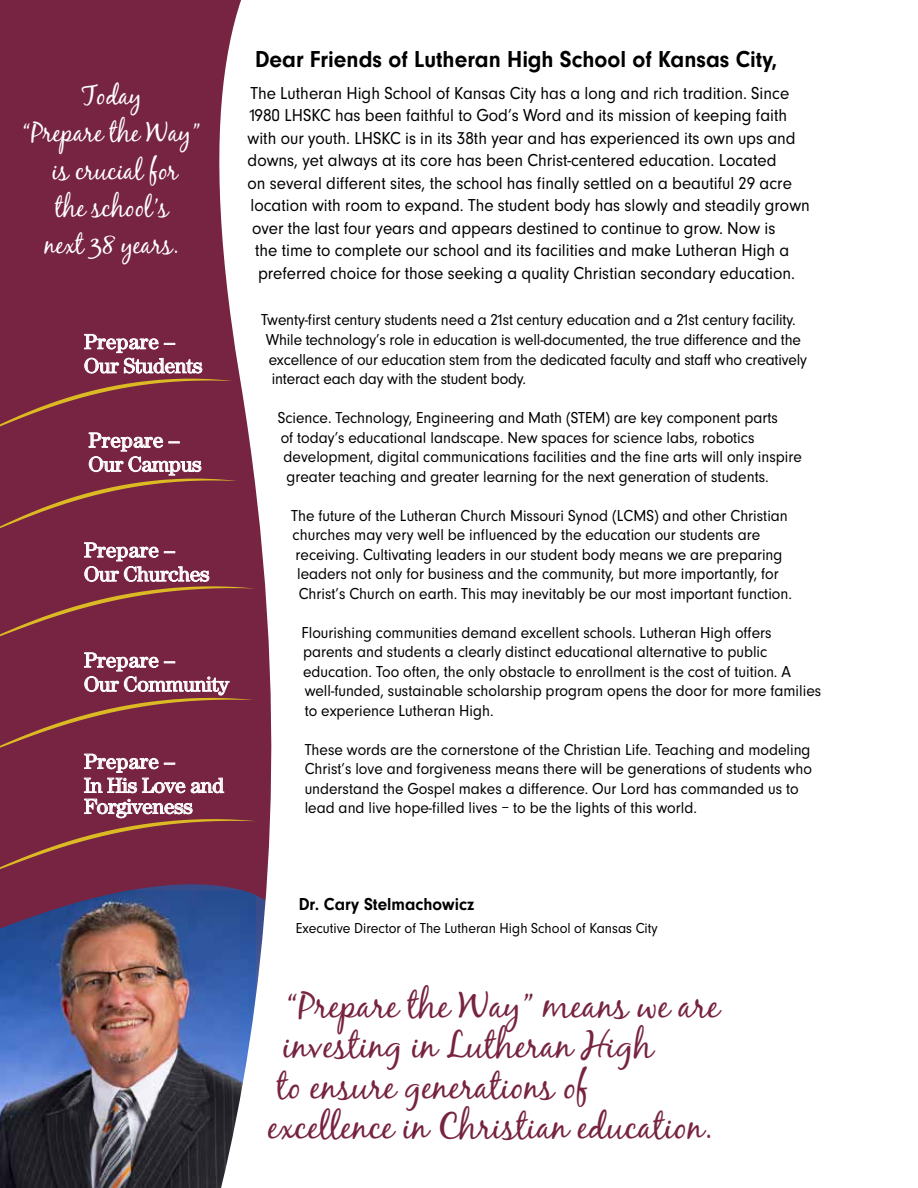
<style>
.page{position:relative;width:918px;height:1188px;background:#fff}
.page>*{position:absolute;margin:0;border:0;box-sizing:border-box;transform-origin:0 0}
.t1{font:36px "Black Jack";color:#772342}
.t2{font:27.15px/37.5px "Black Jack";color:#fff;text-align:center;scale:.95 1}
.t3{font:24px "Neuzeit Bld";color:#000;scale:.95 1}
.t4{font:21px/24px "Century";letter-spacing:-.01em;color:#fff}
.t5{font:18px "Neuzeit Rmn";color:#000;scale:.95 1}
.t6{font:18px "Neuzeit Bld";color:#000;scale:.95 1}
.t7{font:16.5px/19.5px "Neuzeit Rmn";color:#000;scale:.95 1}
.t8{font:15px "Neuzeit Rmn";color:#000;scale:.95 1}
</style>
<div class="page">
<div style="left:0;top:0;width:318px;height:1188px;background:#772342"></div>
<img style="left:0;top:890px;width:134px;height:298px">
<svg style="left:134px;top:0;width:184px;height:1188px;fill:#fff"></svg>
<svg style="left:0;top:334px;width:255px;height:312px"></svg>
<svg style="left:0;top:652px;width:256px;height:227px"></svg>
<h2 class="t2" style="left:23px;top:75px;width:188px">Today<br>“Prepare the Way” is crucial for<br>the school’s<br>next 38 years.</h2>
<p class="t4" style="left:84px;top:329px;width:120px">Prepare –<br>Our Students</p>
<p class="t4" style="left:88px;top:428px;width:115px">Prepare –<br>Our Campus</p>
<p class="t4" style="left:84px;top:538px;width:127px">Prepare –<br>Our Churches</p>
<p class="t4" style="left:84px;top:648px;width:147px">Prepare –<br>Our Community</p>
<p class="t4" style="left:84px;top:749px;width:142px">Prepare –<br>In His Love and</p>
<p class="t4" style="left:84px;top:794px;width:110px">Forgiveness</p>
<h3 class="t3" style="left:255px;top:43px;width:552px">Dear Friends of Lutheran High School of Kansas City,</h3>
<p class="t5" style="left:251px;top:81px;width:569px">The Lutheran High School of Kansas City has a long and rich tradition. Since</p>
<p class="t5" style="left:249px;top:103px;width:568px">1980 LHSKC has been faithful to God’s Word and its mission of keeping faith</p>
<p class="t5" style="left:248px;top:126px;width:579px">with our youth. LHSKC is in its 38th year and has experienced its own ups and</p>
<p class="t5" style="left:248px;top:148px;width:558px">downs, yet always at its core has been Christ-centered education. Located</p>
<p class="t5" style="left:248px;top:171px;width:574px">on several different sites, the school has finally settled on a beautiful 29 acre</p>
<p class="t5" style="left:251px;top:193px;width:590px">location with room to expand. The student body has slowly and steadily grown</p>
<p class="t5" style="left:252px;top:216px;width:552px">over the last four years and appears destined to continue to grow. Now is</p>
<p class="t5" style="left:255px;top:238px;width:564px">the time to complete our school and its facilities and make Lutheran High a</p>
<p class="t5" style="left:258px;top:261px;width:567px">preferred choice for those seeking a quality Christian secondary education.</p>
<p class="t7" style="left:261px;top:312px;width:564px">Twenty-first century students need a 21st century education and a 21st century facility.</p>
<p class="t7" style="left:266px;top:331px;width:565px">While technology’s role in education is well-documented, the true difference and the</p>
<p class="t7" style="left:269px;top:351px;width:568px">excellence of our education stem from the dedicated faculty and staff who creatively</p>
<p class="t7" style="left:272px;top:370px;width:269px">interact each day with the student body.</p>
<p class="t7" style="left:278px;top:409px;width:528px">Science. Technology, Engineering and Math (STEM) are key component parts</p>
<p class="t7" style="left:281px;top:429px;width:500px">of today’s educational landscape. New spaces for science labs, robotics</p>
<p class="t7" style="left:284px;top:448px;width:547px">development, digital communications facilities and the fine arts will only inspire</p>
<p class="t7" style="left:287px;top:468px;width:509px">greater teaching and greater learning for the next generation of students.</p>
<p class="t7" style="left:291px;top:507px;width:524px">The future of the Lutheran Church Missouri Synod (LCMS) and other Christian</p>
<p class="t7" style="left:293px;top:526px;width:494px">churches may very well be influenced by the education our students are</p>
<p class="t7" style="left:296px;top:546px;width:514px">receiving. Cultivating leaders in our student body means we are preparing</p>
<p class="t7" style="left:297px;top:565px;width:509px">leaders not only for business and the community, but more importantly, for</p>
<p class="t7" style="left:299px;top:585px;width:521px">Christ’s Church on earth. This may inevitably be our most important function.</p>
<p class="t7" style="left:302px;top:624px;width:548px">Flourishing communities demand excellent schools. Lutheran High offers parents and students a clearly distinct educational alternative to public education. Too often, the only obstacle to enrollment is the cost of tuition. A well-funded, sustainable scholarship program opens the door for more families to experience Lutheran High.</p>
<p class="t7" style="left:305px;top:741px;width:535px">These words are the cornerstone of the Christian Life. Teaching and modeling Christ’s love and forgiveness means there will be generations of students who understand the Gospel makes a difference. Our Lord has commanded us to lead and live hope-filled lives – to be the lights of this world.</p>
<p class="t6" style="left:299px;top:892px;width:186px">Dr. Cary Stelmachowicz</p>
<p class="t8" style="left:296px;top:918px;width:383px">Executive Director of The Lutheran High School of Kansas City</p>
<h1 class="t1" style="left:287px;top:983px;width:433px">“Prepare the Way” means we are</h1>
<h1 class="t1" style="left:283px;top:1024px;width:372px">investing in Lutheran High</h1>
<h1 class="t1" style="left:277px;top:1064px;width:314px">to ensure generations of</h1>
<h1 class="t1" style="left:268px;top:1105px;width:446px">excellence in Christian education.</h1>
</div>
